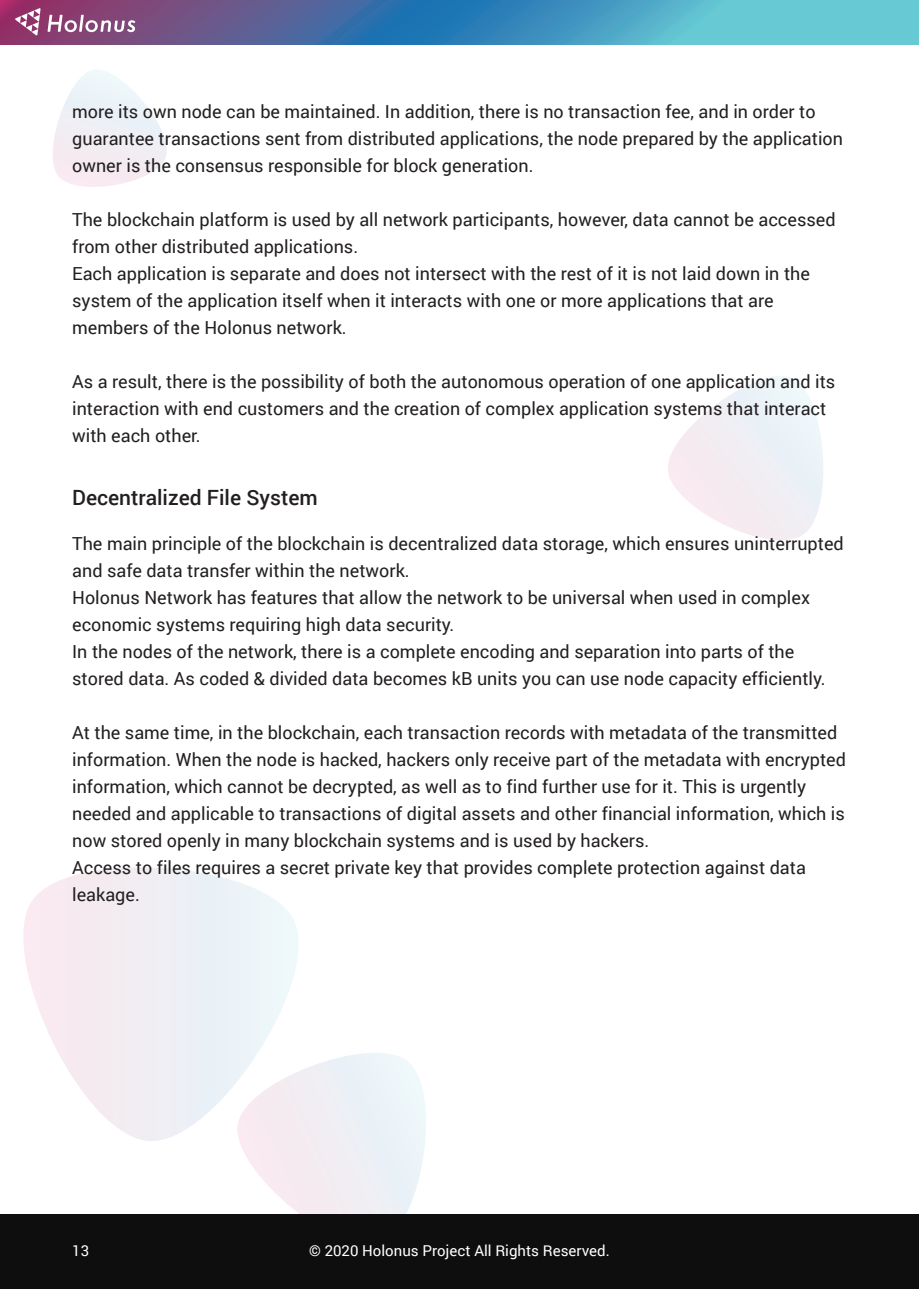
<style>
.page{position:relative;width:919px;height:1289px;background:#fff}
.page>*{position:absolute;margin:0;border:0;box-sizing:border-box;transform-origin:0 0}
.t1{font:500 21px "Roboto";color:#231f20}
.t2{font:18px/27px "Roboto";color:#231f20}
.t3{font:15px "Roboto";color:#fff}
</style>
<div class="page">
<svg style="left:239px;top:1053px;width:187px;height:161px"></svg>
<svg style="left:23px;top:867px;width:275px;height:274px"></svg>
<svg style="left:668px;top:376px;width:155px;height:164px"></svg>
<svg style="left:53px;top:69px;width:114px;height:118px"></svg>
<svg style="left:0;top:0;width:918px;height:45px;background:#5688b0"></svg>
<div style="left:0;top:1214px;width:918px;height:74px;background:#0f0e0e"></div>
<svg style="left:15px;top:8px;width:26px;height:28px"></svg>
<svg style="left:48px;top:15px;width:87px;height:17px"></svg>
<p class="t2" style="left:72px;top:97px;width:772px">more its own node can be maintained. In addition, there is no transaction fee, and in order to guarantee transactions sent from distributed applications, the node prepared by the application owner is the consensus responsible for block generation.</p>
<p class="t2" style="left:72px;top:205px;width:764px">The blockchain platform is used by all network participants, however, data cannot be accessed from other distributed applications.<br>Each application is separate and does not intersect with the rest of it is not laid down in the system of the application itself when it interacts with one or more applications that are members of the Holonus network.</p>
<p class="t2" style="left:72px;top:367px;width:764px">As a result, there is the possibility of both the autonomous operation of one application and its interaction with end customers and the creation of complex application systems that interact with each other.</p>
<p class="t1" style="left:72px;top:482px;width:247px">Decentralized File System</p>
<p class="t2" style="left:72px;top:529px;width:773px">The main principle of the blockchain is decentralized data storage, which ensures uninterrupted and safe data transfer within the network.<br>Holonus Network has features that allow the network to be universal when used in complex economic systems requiring high data security.<br>In the nodes of the network, there is a complete encoding and separation into parts of the stored data. As coded &amp; divided data becomes kB units you can use node capacity efficiently.</p>
<p class="t2" style="left:72px;top:718px;width:775px">At the same time, in the blockchain, each transaction records with metadata of the transmitted information. When the node is hacked, hackers only receive part of the metadata with encrypted information, which cannot be decrypted, as well as to find further use for it. This is urgently needed and applicable to transactions of digital assets and other financial information, which is now stored openly in many blockchain systems and is used by hackers.<br>Access to files requires a secret private key that provides complete protection against data leakage.</p>
<p class="t3" style="left:72px;top:1240px;width:18px">13</p>
<p class="t3" style="left:309px;top:1240px;width:302px">© 2020 Holonus Project All Rights Reserved.</p>
</div>
